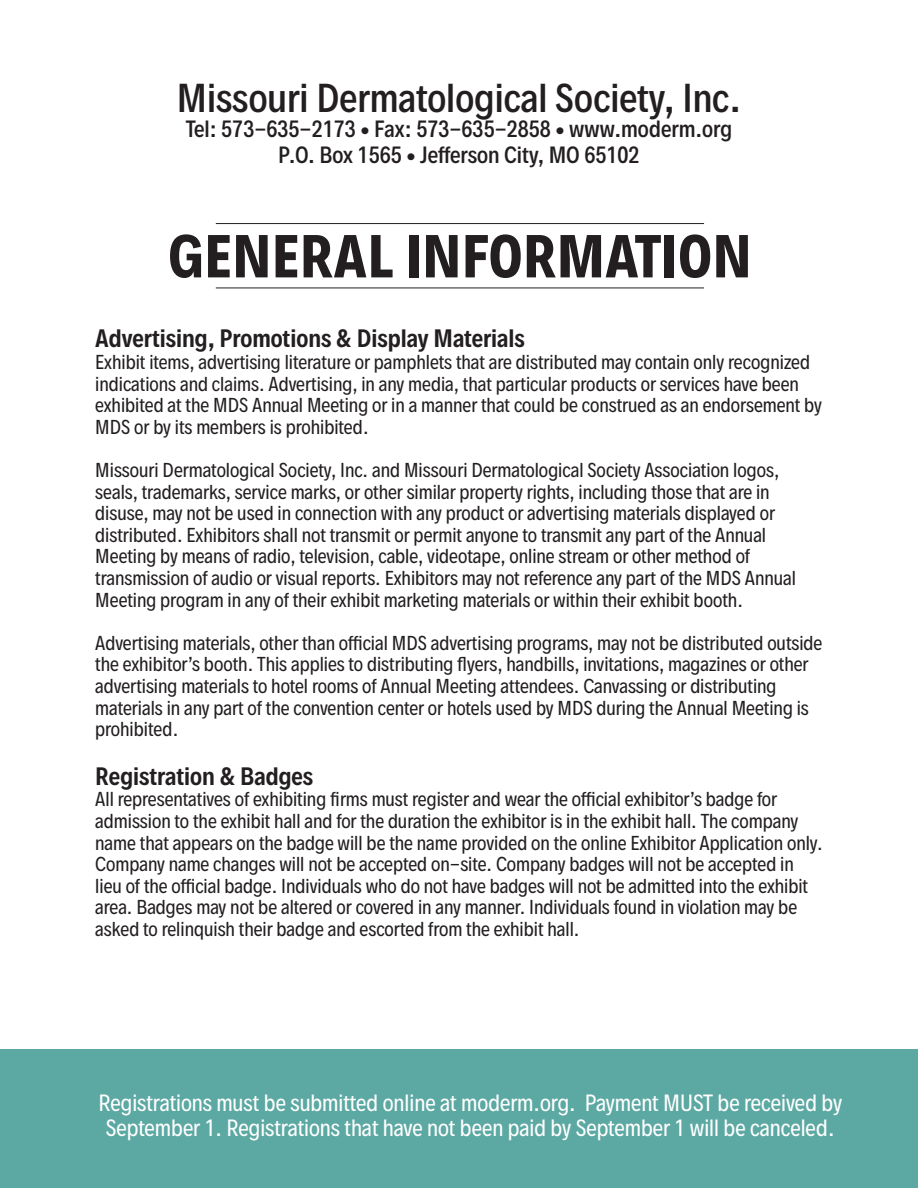
<style>
.page{position:relative;width:918px;height:1188px;background:#fff}
.page>*{position:absolute;margin:0;border:0;box-sizing:border-box;transform-origin:0 0}
.t1{font:700 54px "Decalotype";color:#231f20}
.t2{font:500 36px "Decalotype";color:#231f20}
.t3{font:600 22.5px "Decalotype";color:#231f20}
.t4{font:21px/25.2px "Decalotype";color:#fff;text-align:center}
.t5{font:500 21px/25.2px "Decalotype";color:#231f20;text-align:center}
.t6{font:18px/21.6px "Decalotype";color:#231f20}
</style>
<div class="page">
<hr style="left:216px;top:223px;width:488px;height:1px;background:#231f20">
<hr style="left:216px;top:288px;width:488px;height:1px;background:#231f20">
<div style="left:0;top:1086px;width:918px;height:102px;background:#5ca8a2"></div>
<div style="left:0;top:1049px;width:918px;height:136px;background:#5ca8a2"></div>
<p class="t2" style="left:177px;top:74px;width:566px">Missouri Dermatological Society, Inc.</p>
<p class="t5" style="left:186px;top:117px;width:548px">Tel: 573-635-2173 • Fax: 573-635-2858 • www.moderm.org<br>P.O. Box 1565 • Jefferson City, MO 65102</p>
<p class="t1" style="left:168px;top:219px;width:585px">GENERAL INFORMATION</p>
<p class="t3" style="left:95px;top:323px;width:431px">Advertising, Promotions &amp; Display Materials</p>
<p class="t6" style="left:95px;top:351px;width:728px">Exhibit items, advertising literature or pamphlets that are distributed may contain only recognized indications and claims. Advertising, in any media, that particular products or services have been exhibited at the MDS Annual Meeting or in a manner that could be construed as an endorsement by MDS or by its members is prohibited.</p>
<p class="t6" style="left:95px;top:459px;width:702px">Missouri Dermatological Society, Inc. and Missouri Dermatological Society Association logos, seals, trademarks, service marks, or other similar property rights, including those that are in disuse, may not be used in connection with any product or advertising materials displayed or distributed. Exhibitors shall not transmit or permit anyone to transmit any part of the Annual Meeting by means of radio, television, cable, videotape, online stream or other method of transmission of audio or visual reports. Exhibitors may not reference any part of the MDS Annual Meeting program in any of their exhibit marketing materials or within their exhibit booth.</p>
<p class="t6" style="left:95px;top:632px;width:729px">Advertising materials, other than official MDS advertising programs, may not be distributed outside the exhibitor’s booth. This applies to distributing flyers, handbills, invitations, magazines or other advertising materials to hotel rooms of Annual Meeting attendees. Canvassing or distributing materials in any part of the convention center or hotels used by MDS during the Annual Meeting is prohibited.</p>
<p class="t3" style="left:95px;top:761px;width:220px">Registration &amp; Badges</p>
<p class="t6" style="left:95px;top:788px;width:729px">All representatives of exhibiting firms must register and wear the official exhibitor’s badge for admission to the exhibit hall and for the duration the exhibitor is in the exhibit hall. The company name that appears on the badge will be the name provided on the online Exhibitor Application only.<br>Company name changes will not be accepted on-site. Company badges will not be accepted in lieu of the official badge. Individuals who do not have badges will not be admitted into the exhibit area. Badges may not be altered or covered in any manner. Individuals found in violation may be asked to relinquish their badge and escorted from the exhibit hall.</p>
<p class="t4" style="left:98px;top:1090px;width:745px">Registrations must be submitted online at moderm.org. Payment MUST be received by<br>September 1. Registrations that have not been paid by September 1 will be canceled.</p>
</div>
